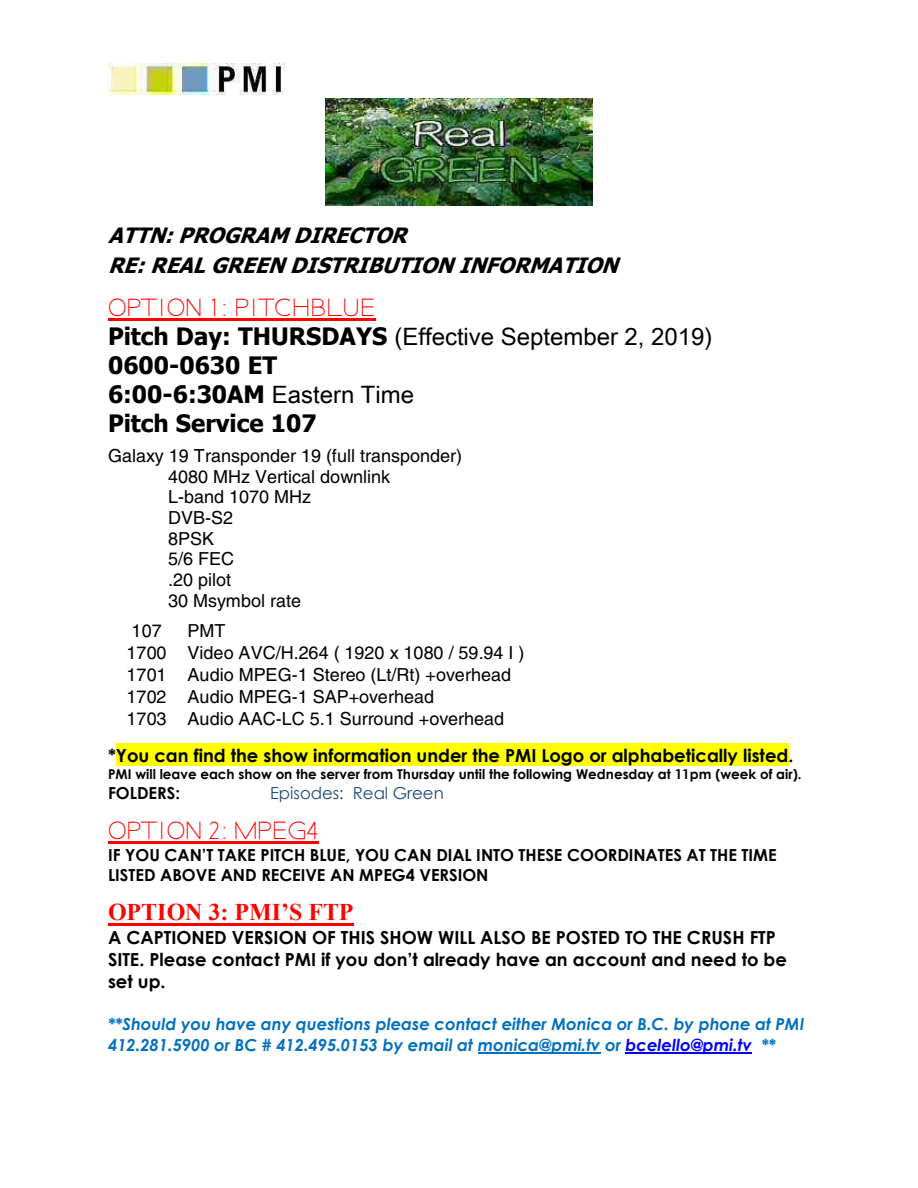
<style>
.page{position:relative;width:918px;height:1188px;background:#fff}
.page>*{position:absolute;margin:0;border:0;box-sizing:border-box;transform-origin:0 0}
.t1{font:700 24px/29px "Tahoma";color:#000}
.t2{font:24px "Arial Unicode MS";color:#000}
.t3{font:24px "GG Sans 696351 D1";color:#f00}
.t4{font:700 24px "Times New Roman";color:#f00}
.t5{font:italic 700 21px/30.5px "Tahoma";color:#000}
.t6{font:18px/20.7px "Helsinki";color:#000}
.t7{font:700 18px/22px "Century Gothic";color:#000}
.t8{font:italic 700 16.5px/20.4px "Century Gothic";color:#0070c0}
.t9{font:700 16.5px/20.4px "Century Gothic";color:#000}
.t10{font:16.5px "Century Gothic";color:#1f497d}
.t11{font:700 13.5px "Century Gothic";color:#000}
.s1{font-family:"Tahoma";font-weight:700}
.s2{font-family:"Arial Unicode MS";font-weight:400}
.s3{color:#00f}
</style>
<div class="page">
<hr style="left:108px;top:318px;width:268px;height:3px;background:#f00">
<div style="left:116px;top:744px;width:673px;height:22px;background:#ff0"></div>
<hr style="left:108px;top:841px;width:211px;height:2px;background:#f00">
<hr style="left:108px;top:923px;width:246px;height:2px;background:#f00">
<hr style="left:478px;top:1052px;width:123px;height:2px;background:#0070c0">
<hr style="left:626px;top:1052px;width:126px;height:2px;background:#00f">
<img style="left:108px;top:63px;width:176px;height:32px">
<img style="left:325px;top:98px;width:267px;height:107px">
<p class="t5" style="left:108px;top:219px;width:519px">ATTN:PROGRAM DIRECTOR<br>RE:REALGREEN DISTRIBUTION INFORMATION</p>
<h1 class="t3" style="left:108px;top:294px;width:269px">OPTION 1: PITCHBLUE</h1>
<h1 class="t2" style="left:108px;top:319px;width:606px"><span class="s1">Pitch Day: THURSDAYS</span> (Effective September 2, 2019)</h1>
<h1 class="t1" style="left:108px;top:350px;width:308px">0600-0630 ET<br>6:00-6:30AM <span class="s2">Eastern Time<br></span>Pitch Service 107</h1>
<p class="t6" style="left:168px;top:446px;width:295px;text-indent:-60px">Galaxy 19 Transponder 19 (full transponder)<br>4080 MHz Vertical downlink<br>L-band 1070 MHz<br>DVB-S2<br>8PSK<br>5/6 FEC<br>.20 pilot<br>30 Msymbol rate</p>
<p class="t6" style="left:132px;top:621px;width:32px">107</p>
<p class="t6" style="left:127px;top:620px;width:400px;line-height:21.9px;text-indent:61px">PMT<br>1700 Video AVC/H.264 ( 1920 x 1080 / 59.94 I )<br>1701 Audio MPEG-1 Stereo (Lt/Rt) +overhead<br>1702 Audio MPEG-1 SAP+overhead<br>1703 Audio AAC-LC 5.1 Surround +overhead</p>
<p class="t7" style="left:108px;top:744px;width:687px">*You can find the show information under the PMI Logo or alphabetically listed.</p>
<p class="t11" style="left:108px;top:766px;width:695px">PMI will leave each show on the server from Thursday until the following Wednesday at 11pm (week of air).</p>
<p class="t9" style="left:108px;top:782px;width:73px">FOLDERS:</p>
<p class="t10" style="left:270px;top:782px;width:175px">Episodes: Real Green</p>
<h1 class="t3" style="left:108px;top:817px;width:212px">OPTION 2: MPEG4</h1>
<p class="t9" style="left:108px;top:844px;width:670px">IF YOU CAN’T TAKE PITCH BLUE, YOU CAN DIAL INTO THESE COORDINATES AT THE TIME<br>LISTED ABOVE AND RECEIVE AN MPEG4 VERSION</p>
<h1 class="t4" style="left:108px;top:899px;width:247px">OPTION 3: PMI’S FTP</h1>
<p class="t7" style="left:108px;top:926px;width:681px">A CAPTIONED VERSION OF THIS SHOW WILL ALSO BE POSTED TO THE CRUSH FTP<br>SITE. Please contact PMI if you don’t already have an account and need to be set up.</p>
<p class="t8" style="left:108px;top:1014px;width:698px">**Should you have any questions please contact either Monica or B.C. by phone at PMI<br>412.281.5900 or BC # 412.495.0153 by email at monica@pmi.tv or <span class="s3">bcelello@pmi.tv</span> **</p>
</div>
